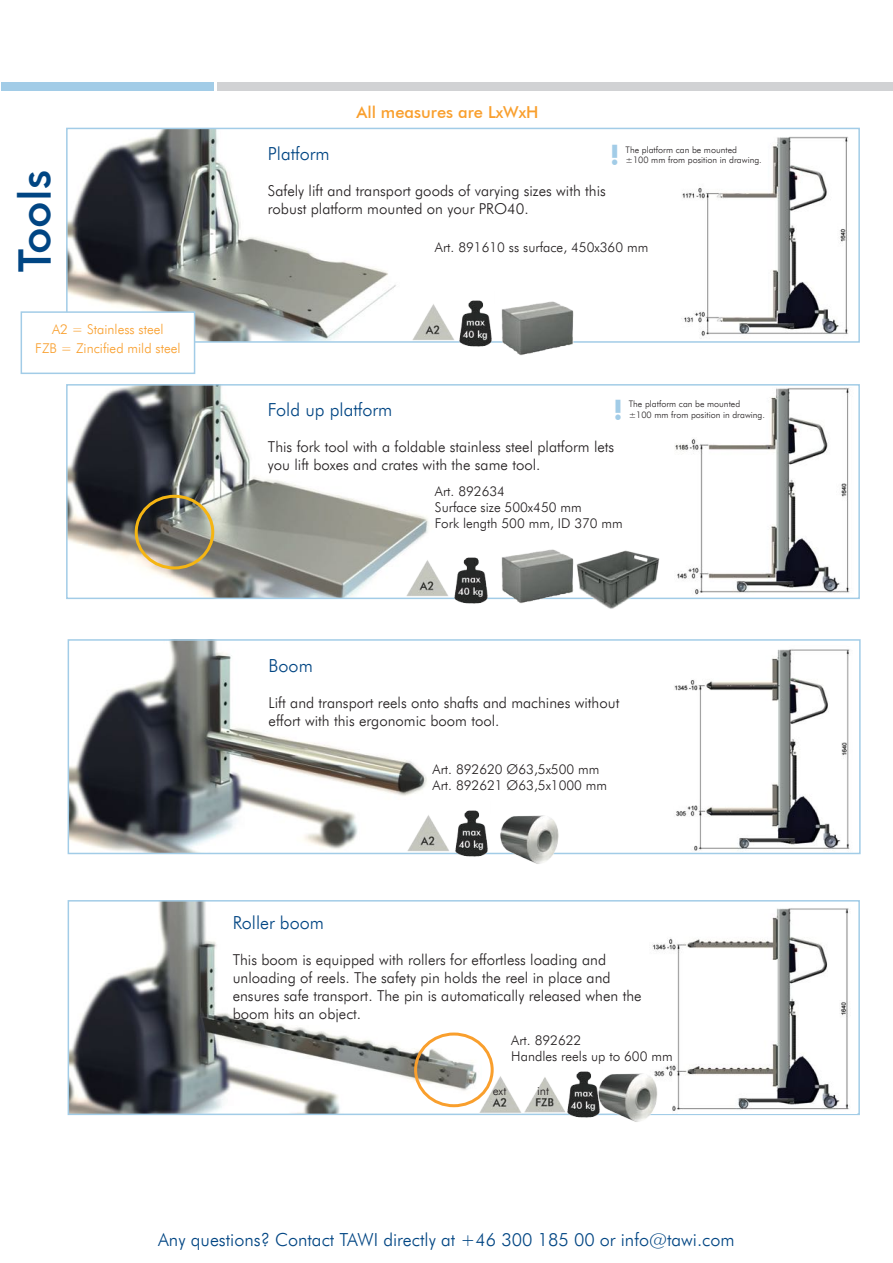
<style>
.page{position:relative;width:893px;height:1263px;background:#fff}
.page>*{position:absolute;margin:0;border:0;box-sizing:border-box;transform-origin:0 0}
.t1{font:500 45px "Futura BT";color:#004583}
.t2{font:700 27px "Futura BT";color:#a2cce7}
.t3{font:300 18px "Futura BT";color:#004583}
.t4{font:500 16.5px "Futura BT";color:#f99f2d}
.t5{font:300 15px/18px "Futura BT";color:#231f20}
.t6{font:300 13.5px/16.2px "Futura BT";color:#231f20}
.t7{font:300 13.5px/19.5px "Futura BT";color:#f99f2d;text-align:center}
.t8{font:300 12px "Futura BT";color:#231f20}
.t9{font:300 9px "Futura BT";color:#231f20}
</style>
<div class="page">
<img style="left:71px;top:903px;width:423px;height:209px">
<div style="left:68px;top:900px;width:792px;height:215px;border:2px solid #a2cce7"></div>
<img style="left:674px;top:649px;width:176px;height:202px">
<img style="left:71px;top:642px;width:356px;height:209px">
<div style="left:68px;top:639px;width:793px;height:215px;border:2px solid #a2cce7"></div>
<img style="left:69px;top:387px;width:360px;height:209px">
<div style="left:66px;top:384px;width:794px;height:215px;border:2px solid #a2cce7"></div>
<img style="left:681px;top:136px;width:167px;height:203px">
<img style="left:69px;top:131px;width:327px;height:209px">
<div style="left:66px;top:128px;width:794px;height:215px;border:2px solid #a2cce7"></div>
<div style="left:2px;top:83px;width:212px;height:8px;background:#a2cce7"></div>
<div style="left:218px;top:83px;width:675px;height:8px;background:#d1d2d4"></div>
<img style="left:652px;top:908px;width:204px;height:205px">
<img style="left:674px;top:387px;width:184px;height:209px">
<img style="left:498px;top:301px;width:77px;height:55px">
<img style="left:575px;top:550px;width:85px;height:59px">
<img style="left:490px;top:815px;width:91px;height:49px">
<img style="left:499px;top:549px;width:76px;height:55px">
<img style="left:602px;top:1067px;width:77px;height:55px">
<div style="left:414px;top:1032px;width:80px;height:75px;border:3px solid #f99f2d;border-radius:50%"></div>
<div style="left:135px;top:495px;width:79px;height:74px;border:3px solid #f5b513;border-radius:50%"></div>
<img style="left:406px;top:304px;width:48px;height:39px">
<img style="left:526px;top:1077px;width:36px;height:39px">
<img style="left:401px;top:553px;width:45px;height:47px">
<img style="left:401px;top:808px;width:49px;height:47px">
<img style="left:473px;top:1070px;width:53px;height:46px">
<img style="left:454px;top:300px;width:40px;height:47px">
<img style="left:446px;top:557px;width:44px;height:47px">
<img style="left:450px;top:810px;width:40px;height:47px">
<img style="left:562px;top:1071px;width:40px;height:47px">
<div style="left:21px;top:311px;width:174px;height:63px;background:#fff;border:2px solid #a2cce7"></div>
<h1 class="t1" style="left:7px;top:272px;width:104px;rotate:-90deg">Tools</h1>
<p class="t7" style="left:35px;top:319px;width:147px">A2 = Stainless steel<br>FZB = Zincified mild steel</p>
<p class="t4" style="left:356px;top:103px;width:184px">All measures are LxWxH</p>
<h2 class="t2" style="left:610px;top:139px;width:11px">!</h2>
<p class="t9" style="left:626px;top:155px;width:138px">±100 mm from position in drawing.</p>
<p class="t9" style="left:626px;top:144px;width:113px">The platform can be mounted</p>
<p class="t3" style="left:268px;top:142px;width:63px">Platform</p>
<p class="t5" style="left:268px;top:181px;width:340px">Safely lift and transport goods of varying sizes with this robust platform mounted on your PRO40.</p>
<p class="t6" style="left:435px;top:239px;width:215px">Art. 891610 ss surface, 450x360 mm</p>
<h2 class="t2" style="left:613px;top:394px;width:11px">!</h2>
<p class="t9" style="left:629px;top:409px;width:138px">±100 mm from position in drawing.</p>
<p class="t9" style="left:629px;top:398px;width:113px">The platform can be mounted</p>
<p class="t3" style="left:268px;top:399px;width:126px">Fold up platform</p>
<p class="t5" style="left:268px;top:438px;width:348px">This fork tool with a foldable stainless steel platform lets you lift boxes and crates with the same tool.</p>
<p class="t6" style="left:435px;top:483px;width:189px">Art. 892634<br>Surface size 500x450 mm<br>Fork length 500 mm, ID 370 mm</p>
<p class="t3" style="left:269px;top:655px;width:46px">Boom</p>
<p class="t5" style="left:269px;top:693px;width:352px">Lift and transport reels onto shafts and machines without effort with this ergonomic boom tool.</p>
<p class="t6" style="left:433px;top:761px;width:176px">Art. 892620 Ø63,5x500 mm<br>Art. 892621 Ø63,5x1000 mm</p>
<p class="t3" style="left:233px;top:911px;width:93px">Roller boom</p>
<p class="t5" style="left:233px;top:950px;width:410px">This boom is equipped with rollers for effortless loading and unloading of reels. The safety pin holds the reel in place and ensures safe transport. The pin is automatically released when the boom hits an object.</p>
<p class="t6" style="left:511px;top:1031px;width:163px">Art. 892622<br>Handles reels up to 600 mm</p>
<p class="t8" style="left:493px;top:1083px;width:15px">ext</p>
<p class="t8" style="left:537px;top:1083px;width:13px">int</p>
<p class="t3" style="left:158px;top:1229px;width:578px">Any questions? Contact TAWI directly at +46 300 185 00 or info@tawi.com</p>
</div>
